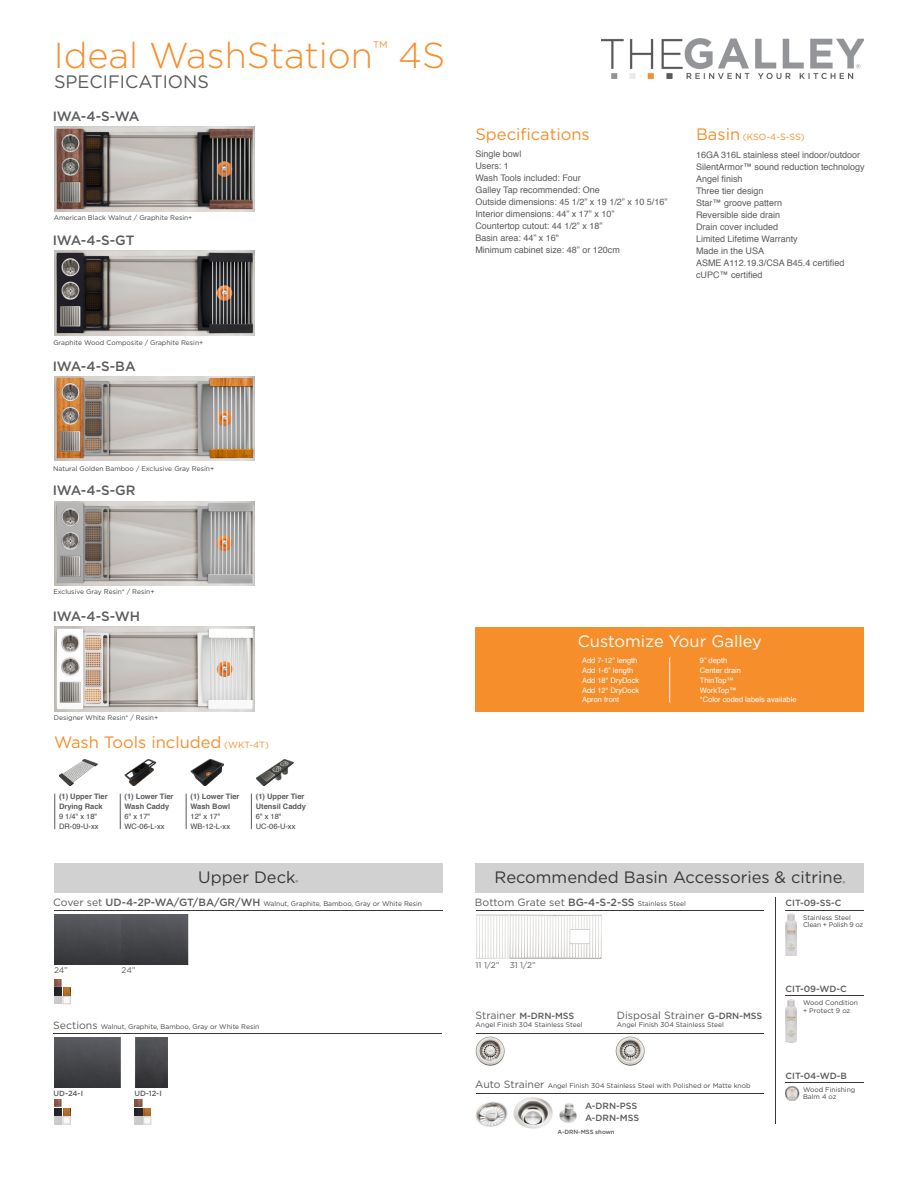
<style>
.page{position:relative;width:918px;height:1188px;background:#fff}
.page>*{position:absolute;margin:0;border:0;box-sizing:border-box;transform-origin:0 0}
.t1{font:300 36px "Gotham";color:#f68e2c}
.t2{font:18px "Gotham";color:#5a5b5a}
.t3{font:16.5px "Gotham";color:#383837}
.t4{font:16.5px "Gotham";color:#f68e2c}
.t5{font:16.5px "Gotham";color:#fff}
.t6{font:500 13.5px "Gotham";color:#5a5b5a}
.t7{font:10.5px "Gotham";color:#5a5b5a}
.t8{font:9px/12px "Helvetica";color:#5a5b5a}
.t9{font:500 9px "Gotham";color:#5a5b5a}
.t10{font:9px "Gotham";color:#f68e2c}
.t11{font:8.25px "Gotham";letter-spacing:-.015em;color:#5a5b5a}
.t12{font:7.5px "Helvetica";color:#fff}
.t13{font:700 7.5px/9.8px "Helvetica";color:#5a5b5a}
.t14{font:7.5px "Helvetica";color:#414243}
.t15{font:500 7.5px "Gotham";color:#5a5b5a}
.t16{font:7.05px "Gotham";color:#383837}
.t17{font:6.75px "Gotham";color:#414243}
.t18{font:6.75px "Gotham";letter-spacing:-.025em;color:#414243}
.t19{font:500 6px "Gotham";color:#57585a}
.s1{font-size:16.5px}
.s2{font-size:9px}
.s3{font-size:10.5px;color:#5a5b5a}
.s4{font-weight:500;font-size:10.5px;color:#5a5b5a}
.s5{font-weight:500}
.s6{font-size:6.75px;color:#414243}
.s7{font-weight:400;font-size:10.5px}
.s8{font-weight:500;font-size:9px}
</style>
<div class="page">
<img style="left:602px;top:39px;width:262px;height:40px">
<img style="left:54px;top:127px;width:200px;height:84px">
<img style="left:54px;top:251px;width:200px;height:84px">
<img style="left:54px;top:376px;width:200px;height:85px">
<img style="left:54px;top:501px;width:200px;height:84px">
<img style="left:54px;top:627px;width:200px;height:84px">
<div style="left:54px;top:864px;width:389px;height:29px;background:#d1d1d1"></div>
<img style="left:54px;top:914px;width:135px;height:51px">
<hr style="left:54px;top:910px;width:389px;height:1px;background:#383837">
<hr style="left:53px;top:1034px;width:389px;height:1px;background:#383837">
<img style="left:54px;top:1037px;width:67px;height:51px">
<img style="left:135px;top:1037px;width:32px;height:51px">
<svg style="left:54px;top:1099px;width:16px;height:25px"></svg>
<div style="left:63px;top:1117px;width:7px;height:7px;border:1px solid #d1d1d1"></div>
<svg style="left:134px;top:1099px;width:17px;height:25px"></svg>
<div style="left:144px;top:1117px;width:7px;height:7px;border:1px solid #d1d1d1"></div>
<img style="left:475px;top:1036px;width:30px;height:30px">
<img style="left:475px;top:1097px;width:102px;height:32px">
<img style="left:615px;top:1036px;width:30px;height:30px">
<hr style="left:476px;top:910px;width:287px;height:1px;background:#383837">
<hr style="left:775px;top:897px;width:1px;height:226px;background:#383837">
<hr style="left:786px;top:910px;width:78px;height:1px;background:#383837">
<hr style="left:786px;top:996px;width:78px;height:1px;background:#383837">
<hr style="left:786px;top:1082px;width:78px;height:1px;background:#383837">
<hr style="left:476px;top:1093px;width:288px;height:1px;background:#383837">
<hr style="left:476px;top:1034px;width:287px;height:1px;background:#383837">
<div style="left:476px;top:864px;width:388px;height:29px;background:#d1d1d1"></div>
<img style="left:509px;top:914px;width:93px;height:45px">
<img style="left:476px;top:914px;width:33px;height:44px">
<hr style="left:120px;top:794px;width:1px;height:35px;background:#5a5b5a">
<hr style="left:186px;top:794px;width:1px;height:35px;background:#5a5b5a">
<hr style="left:251px;top:794px;width:1px;height:35px;background:#5a5b5a">
<hr style="left:54px;top:794px;width:1px;height:35px;background:#5a5b5a">
<img style="left:59px;top:759px;width:39px;height:27px">
<img style="left:125px;top:759px;width:32px;height:27px">
<img style="left:191px;top:759px;width:33px;height:27px">
<img style="left:256px;top:759px;width:38px;height:27px">
<img style="left:785px;top:914px;width:12px;height:42px">
<img style="left:785px;top:1000px;width:12px;height:42px">
<img style="left:785px;top:1086px;width:14px;height:15px">
<svg style="left:54px;top:979px;width:16px;height:25px"></svg>
<div style="left:63px;top:997px;width:7px;height:7px;border:1px solid #d1d1d1"></div>
<div style="left:475px;top:627px;width:389px;height:84px;background:#f68e2c"></div>
<hr style="left:669px;top:658px;width:1px;height:44px;background:#fff">
<p class="t1" style="left:54px;top:32px;width:393px">Ideal WashStation<sup>™</sup> 4S</p>
<p class="t2" style="left:54px;top:70px;width:156px">SPECIFICATIONS</p>
<p class="t6" style="left:53px;top:107px;width:88px">IWA-4-S-WA</p>
<p class="t17" style="left:54px;top:214px;width:140px">American Black Walnut / Graphite Resin+</p>
<p class="t6" style="left:53px;top:232px;width:83px">IWA-4-S-GT</p>
<p class="t17" style="left:53px;top:339px;width:152px">Graphite Wood Composite / Graphite Resin+</p>
<p class="t6" style="left:53px;top:357px;width:85px">IWA-4-S-BA</p>
<p class="t4" style="left:475px;top:123px;width:116px">Specifications</p>
<p class="t8" style="left:475px;top:148px;width:48px">Single bowl</p>
<p class="t8" style="left:475px;top:160px;width:35px">Users: 1</p>
<p class="t8" style="left:475px;top:172px;width:107px">Wash Tools included: Four</p>
<p class="t8" style="left:475px;top:184px;width:126px">Galley Tap recommended: One</p>
<p class="t8" style="left:475px;top:196px;width:194px">Outside dimensions: 45 1/2” x 19 1/2” x 10 5/16”</p>
<p class="t8" style="left:475px;top:208px;width:141px">Interior dimensions: 44” x 17” x 10”</p>
<p class="t8" style="left:475px;top:220px;width:129px">Countertop cutout: 44 1/2” x 18”</p>
<p class="t8" style="left:475px;top:232px;width:85px">Basin area: 44” x 16"</p>
<p class="t8" style="left:475px;top:244px;width:146px">Minimum cabinet size: 48” or 120cm</p>
<p class="t10" style="left:696px;top:131px;width:110px"><span class="s1">Basin</span> (KSO-4-S-SS)</p>
<p class="t8" style="left:696px;top:149px;width:166px">16GA 316L stainless steel indoor/outdoor</p>
<p class="t8" style="left:696px;top:161px;width:170px">SilentArmor™ sound reduction technology</p>
<p class="t8" style="left:696px;top:173px;width:48px">Angel finish</p>
<p class="t8" style="left:696px;top:185px;width:69px">Three tier design</p>
<p class="t8" style="left:696px;top:197px;width:88px">Star™ groove pattern</p>
<p class="t8" style="left:696px;top:209px;width:86px">Reversible side drain</p>
<p class="t8" style="left:696px;top:221px;width:103px">Drain cover included<br>Limited Lifetime Warranty</p>
<p class="t8" style="left:696px;top:245px;width:70px">Made in the USA</p>
<p class="t8" style="left:696px;top:257px;width:150px">ASME A112.19.3/CSA B45.4 certified</p>
<p class="t8" style="left:696px;top:269px;width:68px">cUPC™ certified</p>
<p class="t17" style="left:53px;top:464px;width:163px">Natural Golden Bamboo / Exclusive Gray Resin+</p>
<p class="t6" style="left:53px;top:482px;width:84px">IWA-4-S-GR</p>
<p class="t17" style="left:53px;top:588px;width:103px">Exclusive Gray Resin* / Resin+</p>
<p class="t6" style="left:53px;top:607px;width:89px">IWA-4-S-WH</p>
<p class="t17" style="left:54px;top:714px;width:106px">Designer White Resin* / Resin+</p>
<p class="t4" style="left:54px;top:732px;width:216px">Wash Tools included <span class="s2">(WKT-4T)</span></p>
<p class="t13" style="left:59px;top:792px;width:50px">(1) Upper Tier<br>Drying Rack</p>
<p class="t14" style="left:59px;top:811px;width:40px">9 1/4" x 18"</p>
<p class="t14" style="left:59px;top:820px;width:41px">DR-09-U-xx</p>
<p class="t13" style="left:125px;top:792px;width:51px">(1) Lower Tier</p>
<p class="t13" style="left:125px;top:802px;width:46px">Wash Caddy</p>
<p class="t14" style="left:125px;top:811px;width:27px">6" x 17"</p>
<p class="t14" style="left:125px;top:820px;width:41px">WC-06-L-xx</p>
<p class="t13" style="left:191px;top:792px;width:51px">(1) Lower Tier<br>Wash Bowl</p>
<p class="t14" style="left:191px;top:811px;width:31px">12" x 17"</p>
<p class="t14" style="left:191px;top:820px;width:41px">WB-12-L-xx</p>
<p class="t13" style="left:256px;top:792px;width:52px">(1) Upper Tier<br>Utensil Caddy</p>
<p class="t14" style="left:256px;top:811px;width:27px">6" x 18"</p>
<p class="t14" style="left:256px;top:820px;width:41px">UC-06-U-xx</p>
<p class="t3" style="left:198px;top:866px;width:99px">Upper Deck</p>
<p class="t16" style="left:296px;top:878px;width:4px">®</p>
<p class="t17" style="left:53px;top:900px;width:370px"><span class="s3">Cover set</span> <span class="s4">UD-4-2P-WA/GT/BA/GR/WH</span> Walnut, Graphite, Bamboo, Gray or White Resin</p>
<p class="t11" style="left:54px;top:965px;width:15px">24”</p>
<p class="t11" style="left:122px;top:965px;width:15px">24”</p>
<p class="t17" style="left:53px;top:1022px;width:208px"><span class="s3">Sections</span> Walnut, Graphite, Bamboo, Gray or White Resin</p>
<p class="t15" style="left:54px;top:1088px;width:31px">UD-24-I</p>
<p class="t15" style="left:134px;top:1088px;width:29px">UD-12-I</p>
<p class="t5" style="left:578px;top:631px;width:186px">Customize Your Galley</p>
<p class="t12" style="left:582px;top:655px;width:57px">Add 7-12” length</p>
<p class="t12" style="left:582px;top:665px;width:53px">Add 1-6” length</p>
<p class="t12" style="left:582px;top:674px;width:59px">Add 18" DryDock</p>
<p class="t12" style="left:582px;top:684px;width:59px">Add 12" DryDock</p>
<p class="t12" style="left:582px;top:694px;width:39px">Apron front</p>
<p class="t12" style="left:700px;top:655px;width:29px">9” depth</p>
<p class="t12" style="left:700px;top:665px;width:43px">Center drain</p>
<p class="t12" style="left:700px;top:674px;width:36px">ThinTop™</p>
<p class="t12" style="left:700px;top:684px;width:38px">WorkTop™</p>
<p class="t12" style="left:700px;top:694px;width:98px">*Color coded labels available</p>
<p class="t3" style="left:495px;top:867px;width:349px">Recommended Basin Accessories &amp; citrine</p>
<p class="t16" style="left:842px;top:879px;width:4px">®</p>
<p class="t17" style="left:803px;top:913px;width:49px">Stainless Steel</p>
<p class="t18" style="left:803px;top:920px;width:62px">Clean + Polish 9 oz</p>
<p class="t7" style="left:475px;top:896px;width:212px">Bottom Grate set <span class="s5">BG-4-S-2-SS</span> <span class="s6">Stainless Steel</span></p>
<p class="t9" style="left:786px;top:897px;width:58px">CIT-09-SS-C</p>
<p class="t11" style="left:476px;top:959px;width:25px">11 1/2”</p>
<p class="t11" style="left:510px;top:959px;width:28px">31 1/2”</p>
<p class="t9" style="left:476px;top:1010px;width:100px"><span class="s7">Strainer</span> M-DRN-MSS</p>
<p class="t17" style="left:476px;top:1020px;width:108px">Angel Finish 304 Stainless Steel</p>
<p class="t7" style="left:617px;top:1008px;width:147px">Disposal Strainer <span class="s8">G-DRN-MSS</span></p>
<p class="t17" style="left:617px;top:1020px;width:108px">Angel Finish 304 Stainless Steel</p>
<p class="t17" style="left:475px;top:1081px;width:277px"><span class="s3">Auto Strainer</span> Angel Finish 304 Stainless Steel with Polished or Matte knob</p>
<p class="t9" style="left:585px;top:1100px;width:54px">A-DRN-PSS</p>
<p class="t9" style="left:585px;top:1112px;width:55px">A-DRN-MSS</p>
<p class="t19" style="left:558px;top:1128px;width:59px">A-DRN-MSS shown</p>
<p class="t9" style="left:786px;top:983px;width:63px">CIT-09-WD-C</p>
<p class="t17" style="left:803px;top:998px;width:56px">Wood Condition</p>
<p class="t17" style="left:803px;top:1006px;width:49px">+ Protect 9 oz</p>
<p class="t9" style="left:786px;top:1070px;width:63px">CIT-04-WD-B</p>
<p class="t17" style="left:803px;top:1085px;width:54px">Wood Finishing</p>
<p class="t17" style="left:803px;top:1093px;width:35px">Balm 4 oz</p>
</div>
